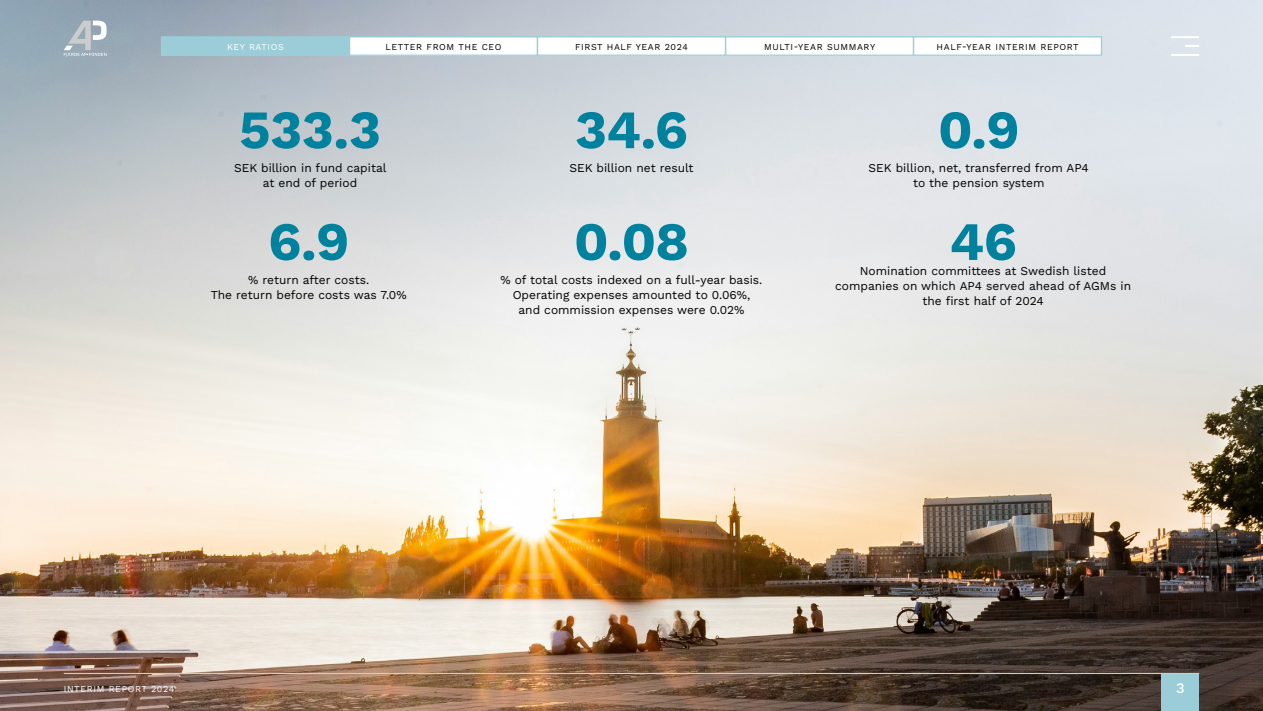
<style>
.page{position:relative;width:1263px;height:711px;background:#fff}
.page>*{position:absolute;margin:0;border:0;box-sizing:border-box;transform-origin:0 0}
.Number_highlight{font:700 54px "Work Sans";letter-spacing:-.01em;color:#00819e}
.t1{font:500 14.4px "Work Sans";color:#fff}
.Text{font:12px/15px "Work Sans";color:#000;text-align:center}
.text_below_number_highlight{font:12px/15px "Work Sans";color:#000;text-align:center}
.t2{font:9px "Work Sans";letter-spacing:.07em;color:#000}
.Navi{font:9px "Work Sans";letter-spacing:.07em;color:#fff}
</style>
<div class="page">
<img style="left:0;top:0;width:1263px;height:710px">
<div style="left:1162px;top:673px;width:37px;height:37px;background:#9acdd8"></div>
<hr style="left:1171px;top:36px;width:28px;height:2px;background:#fff">
<hr style="left:1171px;top:54px;width:28px;height:2px;background:#fff">
<svg style="left:1185px;top:45px;width:14px;height:2px"></svg>
<hr style="left:64px;top:672px;width:1135px;height:1px;background:#ccc">
<svg style="left:64px;top:21px;width:43px;height:36px;background:#b0bcc4"></svg>
<div style="left:349px;top:37px;width:188px;height:18px;background:#fff"></div>
<div style="left:349px;top:36px;width:189px;height:20px;border:1px solid #9acdd8"></div>
<div style="left:725px;top:37px;width:188px;height:18px;background:#fff"></div>
<div style="left:725px;top:36px;width:189px;height:20px;border:1px solid #9acdd8"></div>
<div style="left:537px;top:37px;width:188px;height:18px;background:#fff"></div>
<div style="left:537px;top:36px;width:189px;height:20px;border:1px solid #9acdd8"></div>
<div style="left:913px;top:37px;width:188px;height:18px;background:#fff"></div>
<div style="left:913px;top:36px;width:189px;height:20px;border:1px solid #9acdd8"></div>
<div style="left:162px;top:37px;width:187px;height:18px;background:#9acdd8"></div>
<div style="left:161px;top:36px;width:189px;height:20px;border:1px solid #9acdd8"></div>
<p class="Navi" style="left:227px;top:40px;width:58px">KEY RATIOS</p>
<p class="t2" style="left:385px;top:40px;width:118px">LETTER FROM THE CEO</p>
<p class="t2" style="left:575px;top:40px;width:114px">FIRST HALF YEAR 2024</p>
<p class="t2" style="left:764px;top:40px;width:113px">MULTI-YEAR SUMMARY</p>
<p class="t2" style="left:936px;top:40px;width:144px">HALF-YEAR INTERIM REPORT</p>
<p class="Number_highlight" style="left:239px;top:89px;width:143px">533.3</p>
<p class="Text" style="left:234px;top:159px;width:154px">SEK billion in fund capital at end of period</p>
<p class="Number_highlight" style="left:268px;top:200px;width:83px">6.9</p>
<p class="Text" style="left:211px;top:271px;width:197px">% return after costs.<br>The return before costs was 7.0%</p>
<p class="Number_highlight" style="left:575px;top:89px;width:114px">34.6</p>
<p class="Text" style="left:569px;top:159px;width:126px">SEK billion net result</p>
<p class="Number_highlight" style="left:574px;top:200px;width:117px">0.08</p>
<p class="Text" style="left:500px;top:271px;width:263px">% of total costs indexed on a full-year basis.<br>Operating expenses amounted to 0.06%, and commission expenses were 0.02%</p>
<p class="Number_highlight" style="left:938px;top:89px;width:83px">0.9</p>
<p class="Text" style="left:869px;top:159px;width:222px">SEK billion, net, transferred from AP4 to the pension system</p>
<p class="Number_highlight" style="left:949px;top:200px;width:69px">46</p>
<p class="text_below_number_highlight" style="left:835px;top:278px;width:297px">companies on which AP4 served ahead of AGMs in the first half of 2024</p>
<p class="text_below_number_highlight" style="left:860px;top:263px;width:248px">Nomination committees at Swedish listed</p>
<p class="Navi" style="left:64px;top:681px;width:112px">INTERIM REPORT 2024</p>
<p class="t1" style="left:1176px;top:676px;width:10px">3</p>
</div>
